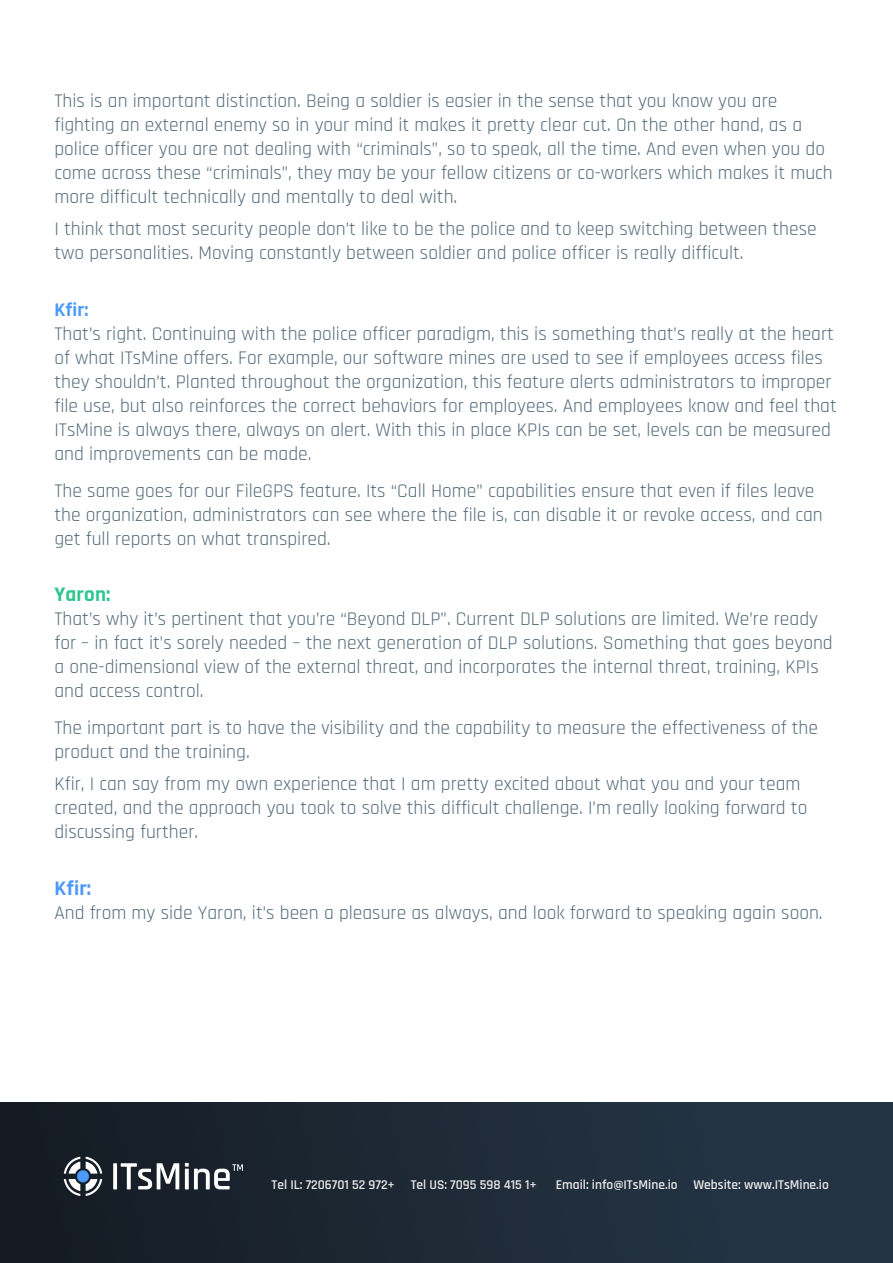
<style>
.page{position:relative;width:893px;height:1263px;background:#fff}
.page>*{position:absolute;margin:0;border:0;box-sizing:border-box;transform-origin:0 0}
.t1{font:700 21px "Rajdhani";letter-spacing:.01em;color:#2cc68e}
.t2{font:700 21px "Rajdhani";color:#4a99fc}
.t3{font:19.5px/24px "Rajdhani";color:#546b7a}
.t4{font:700 19.5px "Rajdhani";color:#4a99fc}
.t5{font:600 13.5px "Rajdhani";color:#ebe9e9}
</style>
<div class="page">
<div style="left:0;top:1102px;width:893px;height:161px;background:linear-gradient(to right,#141b23,#273749)"></div>
<svg style="left:113px;top:1163px;width:4px;height:26px"></svg>
<svg style="left:121px;top:1163px;width:58px;height:26px"></svg>
<svg style="left:185px;top:1163px;width:58px;height:26px"></svg>
<svg style="left:64px;top:1157px;width:38px;height:39px"></svg>
<p class="t3" style="left:54px;top:89px;width:780px">This is an important distinction. Being a soldier is easier in the sense that you know you are fighting an external enemy so in your mind it makes it pretty clear cut. On the other hand, as a police officer you are not dealing with “criminals ,” so to speak, all the time. And even when you do come across these “criminals ,” they may be your fellow citizens or co-workers which makes it much more difficult technically and mentally to deal with.</p>
<p class="t3" style="left:54px;top:218px;width:764px">I think that most security people don t’ like to be the police and to keep switching between these two personalities. Moving constantly between soldier and police officer is really difficult.</p>
<p class="t4" style="left:54px;top:298px;width:36px">Kfir:</p>
<p class="t3" style="left:54px;top:322px;width:784px">That s’ right. Continuing with the police officer paradigm, this is something that s’ really at the heart of what ITsMine offers. For example, our software mines are used to see if employees access files they shouldn .t’ Planted throughout the organization, this feature alerts administrators to improper file use, but also reinforces the correct behaviors for employees. And employees know and feel that ITsMine is always there, always on alert. With this in place KPIs can be set, levels can be measured and improvements can be made.</p>
<p class="t3" style="left:54px;top:479px;width:770px">The same goes for our FileGPS feature. Its “Call Home” capabilities ensure that even if files leave the organization, administrators can see where the file is, can disable it or revoke access, and can get full reports on what transpired.</p>
<p class="t1" style="left:54px;top:581px;width:58px">Yaron:</p>
<p class="t3" style="left:54px;top:607px;width:780px">That s’ why s’i t pertinent that you r e’ “Beyond DLP .” Current DLP solutions are limited. We r e’ ready for – in fact s’i t sorely needed – the next generation of DLP solutions. Something that goes beyond a one-dimensional view of the external threat, and incorporates the internal threat, training, KPIs and access control.</p>
<p class="t3" style="left:54px;top:716px;width:765px">The important part is to have the visibility and the capability to measure the effectiveness of the product and the training.</p>
<p class="t3" style="left:54px;top:773px;width:754px">Kfir I, can say from my own experience that I am pretty excited about what you and your team created, and the approach you took to solve this difficult challenge m’ I. really looking forward to discussing further.</p>
<p class="t2" style="left:54px;top:875px;width:38px">Kfir:</p>
<p class="t3" style="left:54px;top:901px;width:770px">And from my side Yaron s’i t, been a pleasure as always, and look forward to speaking again soon.</p>
<p class="t5" style="left:272px;top:1176px;width:125px">Tel IL: 7206701 52 972+</p>
<p class="t5" style="left:411px;top:1176px;width:128px">Tel US: 7095 598 415 1+</p>
<p class="t5" style="left:556px;top:1176px;width:123px">Email: info@ITsMine i o.</p>
<p class="t5" style="left:693px;top:1176px;width:137px">Website: www.ITsMine i o.</p>
</div>
